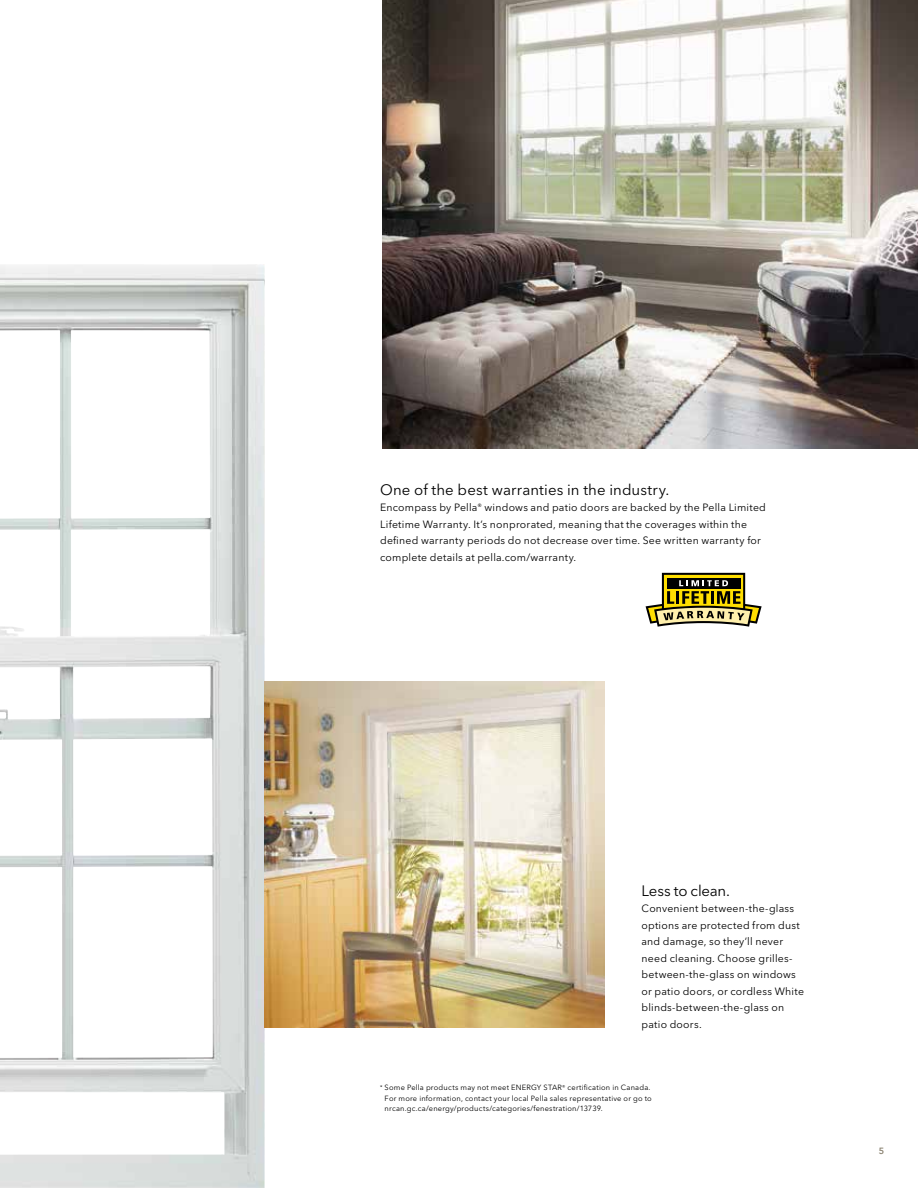
<style>
.page{position:relative;width:918px;height:1188px;background:#fff}
.page>*{position:absolute;margin:0;border:0;box-sizing:border-box;transform-origin:0 0}
.t1{font:15px "Avenir Next LT Pro";letter-spacing:.005em;color:#000}
.t2{font:15px "Avenir Next LT Pro";letter-spacing:-.015em;color:#000}
.t3{font:10.5px/16.5px "Avenir Next LT Pro";letter-spacing:.02em;color:#000}
.t4{font:600 9px "Avenir Next LT Pro";color:#8a8270}
.t5{font:7.5px/10.5px "Avenir Next LT Pro";letter-spacing:.025em;color:#000}
</style>
<div class="page">
<img style="left:382px;top:0;width:536px;height:449px">
<svg style="left:645px;top:572px;width:117px;height:55px"></svg>
<img style="left:0;top:264px;width:265px;height:924px">
<img style="left:265px;top:682px;width:340px;height:346px">
<h1 class="t1" style="left:380px;top:481px;width:291px">One of the best warranties in the industry.</h1>
<p class="t3" style="left:380px;top:499px;width:387px">Encompass by Pella<sup>®</sup> windows and patio doors are backed by the Pella Limited Lifetime Warranty. It’s nonprorated, meaning that the coverages within the defined warranty periods do not decrease over time. See written warranty for complete details at pella.com/warranty.</p>
<h1 class="t2" style="left:642px;top:881px;width:90px">Less to clean.</h1>
<p class="t3" style="left:642px;top:900px;width:164px">Convenient between-the-glass options are protected from dust and damage, so they’ll never need cleaning. Choose grilles&shy;between-the-glass on windows or patio doors, or cordless White blinds-between-the-glass on patio doors.</p>
<p class="t5" style="left:385px;top:1082px;width:269px;text-indent:-4px"><sup>*</sup> Some Pella products may not meet ENERGY STAR<sup>®</sup> certification in Canada.<br>For more information, contact your local Pella sales representative or go to nrcan.gc.ca/energy/products/categories/fenestration/13739.</p>
<p class="t4" style="left:879px;top:1146px;width:7px">5</p>
</div>
